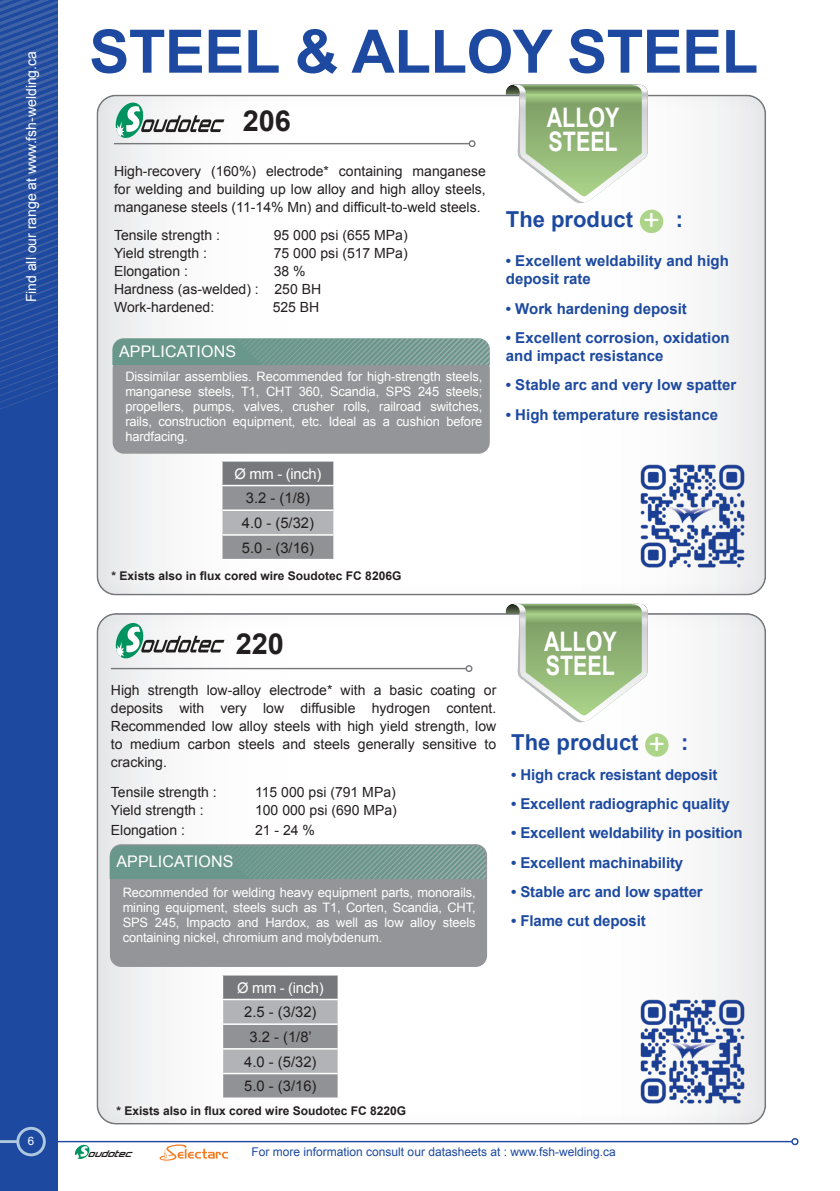
<style>
.page{position:relative;width:840px;height:1191px;background:#fff}
.page>*{position:absolute;margin:0;border:0;box-sizing:border-box;transform-origin:0 0}
.t1{font:700 60px "Arial";letter-spacing:-.01em;color:#1d4aa0}
.t2{font:700 29px "Arial";color:#231f20}
.t3{font:700 26.8px/24px "Arial";color:#fff;scale:.8 1}
.t4{font:700 22px "Arial";color:#1d4aa0}
.t5{font:16px "Arial";letter-spacing:.01em;color:#fff}
.t6{font:700 15px/18px "Arial";color:#1d4aa0}
.t7{font:14.8px/24.6px "Arial";color:#231f20;text-align:center}
.t8{font:14.8px "Arial";letter-spacing:-.02em;color:#fff}
.t9{font:14px/18px "Arial";color:#231f20;text-align:justify}
.t10{font:14px "Arial";color:#fff}
.t11{font:13px/15px "Arial";letter-spacing:-.01em;color:#fff;text-align:justify}
.t12{font:700 12px "Arial";color:#231f20}
.t13{font:12px "Arial";color:#1d4aa0}
.t14{font:11.6px "Arial";color:#fff}
.t15{font:italic 700 8.8px "Orbitron";color:#211e1e;scale:1.1 1}
.s1{font-weight:400;font-size:28.6px;color:#fff}
</style>
<div class="page">
<div style="left:95px;top:92px;width:673px;height:504px;background:#231f20;opacity:.38"></div>
<div style="left:96px;top:610px;width:672px;height:514px;background:#231f20;opacity:.38"></div>
<svg style="left:505px;top:604px;width:142px;height:119px"></svg>
<img style="left:635px;top:459px;width:113px;height:114px">
<img style="left:635px;top:995px;width:113px;height:113px">
<div style="left:0;top:0;width:57px;height:1191px;background:#1d4aa0"></div>
<svg style="left:0;top:0;width:57px;height:409px"></svg>
<div style="left:16px;top:1126px;width:30px;height:30px;border:3px solid #aec8df;border-radius:50%"></div>
<hr style="left:0;top:1140px;width:18px;height:3px;background:#aec8df">
<hr style="left:57px;top:1140px;width:734px;height:2px;background:#1d4aa0">
<div style="left:790px;top:1138px;width:8px;height:7px;border:1px solid #1d4aa0;border-radius:50%"></div>
<svg style="left:74px;top:1144px;width:16px;height:15px"></svg>
<svg style="left:159px;top:1144px;width:69px;height:19px"></svg>
<hr style="left:111px;top:668px;width:355px;height:1px;background:#76787b">
<div style="left:465px;top:665px;width:7px;height:7px;border:1px solid #76787b;border-radius:50%"></div>
<div style="left:644px;top:733px;width:24px;height:23px;background:#acd589;border-radius:50%"></div>
<hr style="left:114px;top:143px;width:355px;height:1px;background:#76787b">
<div style="left:468px;top:140px;width:7px;height:7px;border:1px solid #76787b;border-radius:50%"></div>
<div style="left:639px;top:210px;width:24px;height:23px;background:#acd589;border-radius:50%"></div>
<div style="left:113px;top:357px;width:376px;height:97px;background:#939598;border-radius:11px"></div>
<svg style="left:112px;top:338px;width:377px;height:27px;background:#749b92"></svg>
<div style="left:110px;top:844px;width:377px;height:123px;background:#939598;border-radius:11px"></div>
<svg style="left:110px;top:845px;width:375px;height:34px;background:#729a90"></svg>
<div style="left:222px;top:974px;width:116px;height:25px;background:#76787b"></div>
<svg style="left:223px;top:1000px;width:114px;height:97px;background:#a2a3a7"></svg>
<hr style="left:221px;top:974px;width:118px;height:1px;background:#fff">
<hr style="left:221px;top:975px;width:2px;height:23px;background:#fff">
<hr style="left:337px;top:975px;width:2px;height:23px;background:#fff">
<hr style="left:221px;top:1097px;width:118px;height:2px;background:#fff">
<hr style="left:221px;top:998px;width:118px;height:2px;background:#fff">
<hr style="left:223px;top:1023px;width:114px;height:2px;background:#fff">
<hr style="left:223px;top:1048px;width:114px;height:1px;background:#fff">
<hr style="left:223px;top:1072px;width:114px;height:2px;background:#fff">
<hr style="left:221px;top:1000px;width:2px;height:24px;background:#fff">
<hr style="left:337px;top:1000px;width:2px;height:24px;background:#fff">
<hr style="left:221px;top:1024px;width:2px;height:24px;background:#fff">
<hr style="left:337px;top:1024px;width:2px;height:24px;background:#fff">
<hr style="left:221px;top:1048px;width:2px;height:25px;background:#fff">
<hr style="left:337px;top:1048px;width:2px;height:25px;background:#fff">
<hr style="left:221px;top:1073px;width:2px;height:24px;background:#fff">
<hr style="left:337px;top:1073px;width:2px;height:24px;background:#fff">
<hr style="left:221px;top:460px;width:113px;height:1px;background:#fff">
<hr style="left:221px;top:559px;width:113px;height:1px;background:#fff">
<svg style="left:221px;top:461px;width:113px;height:98px;background:#9a9b9e"></svg>
<svg style="left:114px;top:100px;width:110px;height:40px"></svg>
<svg style="left:114px;top:620px;width:110px;height:41px"></svg>
<svg style="left:505px;top:85px;width:142px;height:119px"></svg>
<p class="t10" style="left:22px;top:302px;width:253px;rotate:-90deg">Find all our range at www.fsh-welding.ca</p>
<p class="t14" style="left:28px;top:1133px;width:8px">6</p>
<h1 class="t1" style="left:89px;top:12px;width:670px">STEEL &amp; ALLOY STEEL</h1>
<h2 class="t2" style="left:243px;top:102px;width:50px">206</h2>
<p class="t9" style="left:114px;top:162px;width:373px">High-recovery (160%) electrode* containing manganese for welding and building up low alloy and high alloy steels, manganese steels (11-14% Mn) and difficult-to-weld steels.</p>
<p class="t9" style="left:114px;top:226px;width:107px">Tensile strength :</p>
<p class="t9" style="left:273px;top:226px;width:135px">95 000 psi (655 MPa)</p>
<p class="t9" style="left:114px;top:244px;width:94px">Yield strength :</p>
<p class="t9" style="left:273px;top:244px;width:135px">75 000 psi (517 MPa)</p>
<p class="t9" style="left:114px;top:262px;width:75px">Elongation :</p>
<p class="t9" style="left:114px;top:262px;width:208px;text-align:left;text-indent:160px">38 %<br>Hardness (as-welded) : 250 BH<br>Work-hardened:</p>
<p class="t9" style="left:272px;top:298px;width:48px">525 BH</p>
<p class="t5" style="left:119px;top:341px;width:119px">APPLICATIONS</p>
<p class="t11" style="left:125px;top:369px;width:358px">Dissimilar assemblies. Recommended for high-strength steels, manganese steels, T1, CHT 360, Scandia, SPS 245 steels; propellers, pumps, valves, crusher rolls, railroad switches, rails, construction equipment, etc. Ideal as a cushion before hardfacing.</p>
<p class="t8" style="left:234px;top:464px;width:88px">Ø mm - (inch)</p>
<p class="t7" style="left:242px;top:486px;width:74px;text-align:left">3.2 - (1/8)<br>4.0 - (5/32)<br>5.0 - (3/16)</p>
<p class="t12" style="left:111px;top:568px;width:291px">* Exists also in flux cored wire Soudotec FC 8206G</p>
<h3 class="t3" style="left:546px;top:106px;width:92px">ALLOY<br>STEEL</h3>
<h3 class="t4" style="left:505px;top:205px;width:178px">The product <span class="s1">+</span> :</h3>
<p class="t6" style="left:505px;top:252px;width:224px">• Excellent weldability and high deposit rate</p>
<p class="t6" style="left:505px;top:300px;width:182px">• Work hardening deposit</p>
<p class="t6" style="left:505px;top:329px;width:225px">• Excellent corrosion, oxidation and impact resistance</p>
<p class="t6" style="left:505px;top:376px;width:232px">• Stable arc and very low spatter</p>
<p class="t6" style="left:505px;top:406px;width:213px">• High temperature resistance</p>
<h2 class="t2" style="left:236px;top:624px;width:50px">220</h2>
<p class="t9" style="left:111px;top:681px;width:386px">High strength low-alloy electrode* with a basic coating or deposits with very low diffusible hydrogen content.<br>Recommended low alloy steels with high yield strength, low to medium carbon steels and steels generally sensitive to cracking.</p>
<p class="t9" style="left:111px;top:783px;width:107px">Tensile strength :</p>
<p class="t9" style="left:255px;top:783px;width:142px">115 000 psi (791 MPa)</p>
<p class="t9" style="left:111px;top:801px;width:94px">Yield strength :</p>
<p class="t9" style="left:255px;top:801px;width:143px">100 000 psi (690 MPa)</p>
<p class="t9" style="left:111px;top:821px;width:75px">Elongation :</p>
<p class="t9" style="left:255px;top:821px;width:61px">21 - 24 %</p>
<p class="t5" style="left:116px;top:851px;width:119px">APPLICATIONS</p>
<p class="t11" style="left:123px;top:885px;width:354px">Recommended for welding heavy equipment parts, monorails, mining equipment, steels such as T1, Corten, Scandia, CHT, SPS 245, Impacto and Hardox, as well as low alloy steels containing nickel, chromium and molybdenum.</p>
<p class="t8" style="left:237px;top:977px;width:88px">Ø mm - (inch)</p>
<p class="t7" style="left:244px;top:999px;width:74px">2.5 - (3/32)<br>3.2 - (1/8’<br>4.0 - (5/32)<br>5.0 - (3/16)</p>
<p class="t12" style="left:116px;top:1102px;width:291px">* Exists also in flux cored wire Soudotec FC 8220G</p>
<h3 class="t3" style="left:543px;top:630px;width:92px">ALLOY<br>STEEL</h3>
<h3 class="t4" style="left:511px;top:728px;width:178px">The product <span class="s1">+</span> :</h3>
<p class="t6" style="left:511px;top:766px;width:207px">• High crack resistant deposit</p>
<p class="t6" style="left:511px;top:795px;width:220px">• Excellent radiographic quality</p>
<p class="t6" style="left:511px;top:824px;width:233px">• Excellent weldability in position</p>
<p class="t6" style="left:511px;top:854px;width:173px">• Excellent machinability</p>
<p class="t6" style="left:511px;top:883px;width:193px">• Stable arc and low spatter</p>
<p class="t6" style="left:511px;top:912px;width:136px">• Flame cut deposit</p>
<p class="t15" style="left:87px;top:1148px;width:45px">oudotec</p>
<p class="t13" style="left:251px;top:1144px;width:366px">For more information consult our datasheets at : www.fsh-welding.ca</p>
</div>
